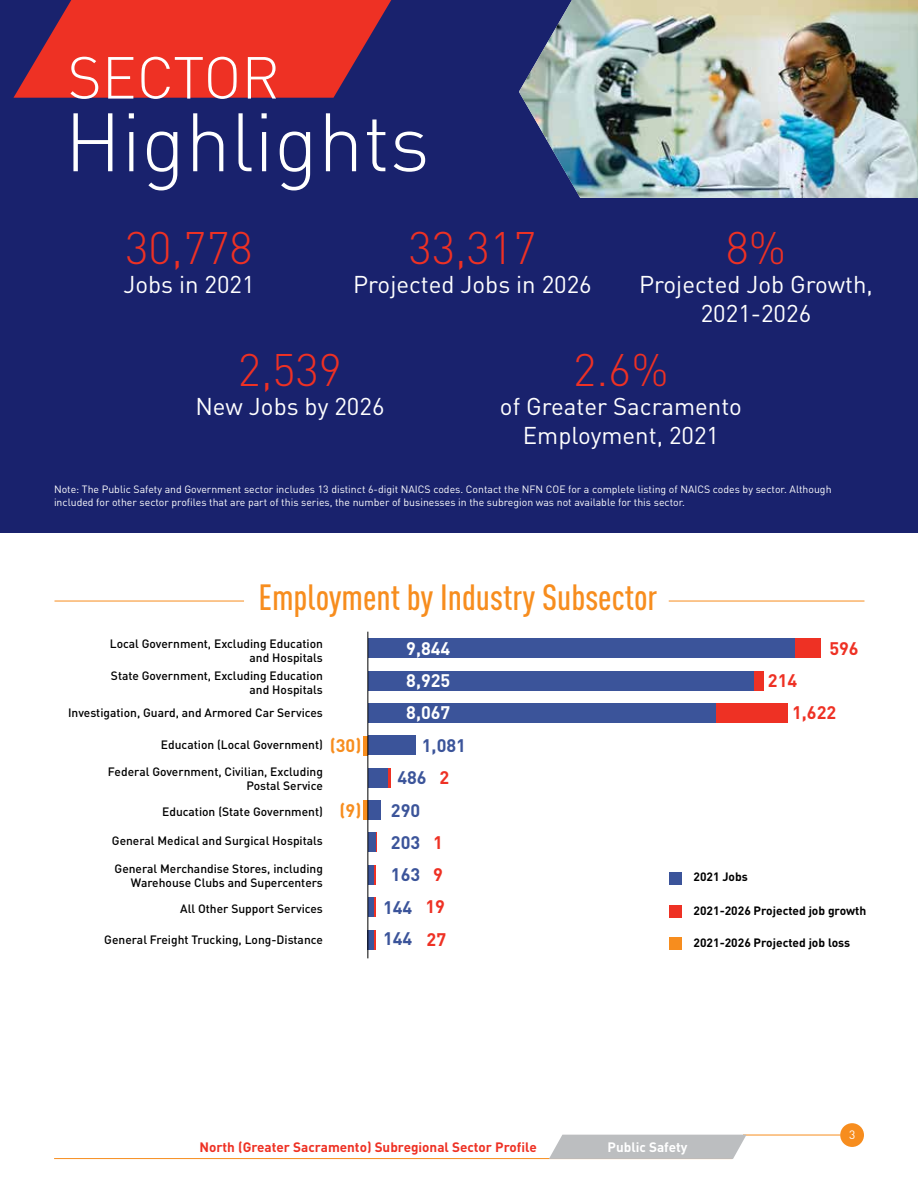
<style>
.page{position:relative;width:918px;height:1188px;background:#fff}
.page>*{position:absolute;margin:0;border:0;box-sizing:border-box;transform-origin:0 0}
.t1{font:300 81.45px "DIN Pro";color:#fff}
.t2{font:300 58.35px "DIN Pro";color:#fff}
.t3{font:300 45px "DIN Pro";color:#ee3124}
.t4{font:500 condensed 36px "DIN Pro";color:#f78d1e}
.t5{font:24px/28.8px "DIN Pro";color:#fff;text-align:center}
.t6{font:700 18px/32.5px "DIN Pro";color:#3b549a;text-align:center}
.t7{font:700 18px "DIN Pro";color:#ee3124}
.t8{font:700 18px "DIN Pro";color:#fff}
.t9{font:700 18px "DIN Pro";color:#f78d1e}
.t10{font:700 13.5px "DIN Pro";color:#ee3124}
.t11{font:700 13.5px "DIN Pro";color:#fff}
.t12{font:500 12px/14.4px "DIN Pro";color:#000;text-align:right}
.t13{font:700 12px "DIN Pro";color:#000}
.t14{font:12px "DIN Pro";color:#fff}
.t15{font:10.5px/12.6px "DIN Pro";color:#fff}
.s1{color:#ee3124}
</style>
<div class="page">
<hr style="left:54px;top:1158px;width:678px;height:1px;background:#f78d1e">
<hr style="left:743px;top:1135px;width:98px;height:1px;background:#f78d1e">
<div style="left:840px;top:1123px;width:24px;height:24px;background:#f78d1e;border-radius:50%"></div>
<svg style="left:549px;top:1135px;width:198px;height:24px;background:#c0c2c4"></svg>
<div style="left:0;top:0;width:918px;height:532px;background:#19226d"></div>
<svg style="left:13px;top:0;width:378px;height:98px"></svg>
<div style="left:368px;top:897px;width:6px;height:20px;background:#3b549a"></div>
<div style="left:363px;top:736px;width:5px;height:20px;background:#f78d1e"></div>
<div style="left:363px;top:800px;width:5px;height:20px;background:#f78d1e"></div>
<div style="left:368px;top:671px;width:386px;height:20px;background:#3b549a"></div>
<div style="left:368px;top:930px;width:7px;height:20px;background:#3b549a"></div>
<hr style="left:374px;top:930px;width:2px;height:20px;background:#ee3124">
<hr style="left:374px;top:897px;width:2px;height:20px;background:#ee3124">
<div style="left:368px;top:865px;width:7px;height:20px;background:#3b549a"></div>
<hr style="left:374px;top:865px;width:2px;height:20px;background:#ee3124">
<div style="left:368px;top:832px;width:8px;height:20px;background:#3b549a"></div>
<svg style="left:376px;top:832px;width:1px;height:20px"></svg>
<div style="left:368px;top:800px;width:12px;height:20px;background:#3b549a"></div>
<div style="left:368px;top:768px;width:21px;height:20px;background:#3b549a"></div>
<hr style="left:388px;top:768px;width:3px;height:20px;background:#ee3124">
<div style="left:368px;top:735px;width:47px;height:20px;background:#3b549a"></div>
<div style="left:368px;top:703px;width:349px;height:20px;background:#3b549a"></div>
<div style="left:717px;top:703px;width:71px;height:20px;background:#ee3124"></div>
<div style="left:754px;top:671px;width:10px;height:20px;background:#ee3124"></div>
<div style="left:368px;top:638px;width:427px;height:20px;background:#3b549a"></div>
<div style="left:795px;top:638px;width:26px;height:20px;background:#ee3124"></div>
<div style="left:669px;top:872px;width:13px;height:13px;background:#3b549a"></div>
<div style="left:669px;top:905px;width:13px;height:13px;background:#ee3124"></div>
<div style="left:669px;top:937px;width:13px;height:13px;background:#f78d1e"></div>
<hr style="left:368px;top:632px;width:1px;height:326px;background:#000">
<hr style="left:669px;top:601px;width:195px;height:1px;background:#f78d1e">
<hr style="left:54px;top:601px;width:190px;height:1px;background:#f78d1e">
<img style="left:519px;top:0;width:399px;height:198px">
<h2 class="t2" style="left:68px;top:33px;width:214px">SECTOR</h2>
<h1 class="t1" style="left:64px;top:79px;width:367px">Highlights</h1>
<h3 class="t3" style="left:726px;top:213px;width:62px">8%</h3>
<h3 class="t5" style="left:639px;top:268px;width:235px">Projected Job Growth,<br>2021-2026</h3>
<h3 class="t3" style="left:573px;top:336px;width:97px">2.6%</h3>
<h3 class="t5" style="left:500px;top:390px;width:244px">of Greater Sacramento<br>Employment, 2021</h3>
<p class="t15" style="left:54px;top:482px;width:779px">Note: The Public Safety and Government sector includes 13 distinct 6-digit NAICS codes. Contact the NFN COE for a complete listing of NAICS codes by sector. Although included for other sector profiles that are part of this series, the number of businesses in the subregion was not available for this sector.</p>
<h3 class="t3" style="left:125px;top:213px;width:129px">30,778</h3>
<h3 class="t5" style="left:123px;top:268px;width:133px">Jobs in 2021</h3>
<h3 class="t3" style="left:409px;top:213px;width:129px">33,317</h3>
<h3 class="t5" style="left:353px;top:268px;width:240px">Projected Jobs in 2026</h3>
<h3 class="t3" style="left:238px;top:336px;width:106px">2,539</h3>
<h3 class="t5" style="left:195px;top:390px;width:191px">New Jobs by 2026</h3>
<h3 class="t4" style="left:258px;top:570px;width:401px">Employment by Industry Subsector</h3>
<p class="t12" style="left:110px;top:635px;width:215px">Local Government, Excluding Education and Hospitals</p>
<p class="t12" style="left:111px;top:667px;width:213px">State Government, Excluding Education and Hospitals</p>
<p class="t12" style="left:68px;top:704px;width:256px">Investigation, Guard, and Armored Car Services</p>
<p class="t12" style="left:161px;top:736px;width:163px">Education (Local Government)</p>
<h3 class="t8" style="left:406px;top:633px;width:46px">9,844</h3>
<h3 class="t7" style="left:829px;top:633px;width:31px">596</h3>
<h3 class="t8" style="left:406px;top:666px;width:46px">8,925</h3>
<h3 class="t7" style="left:768px;top:666px;width:31px">214</h3>
<h3 class="t8" style="left:406px;top:698px;width:46px">8,067</h3>
<h3 class="t7" style="left:792px;top:698px;width:46px">1,622</h3>
<h3 class="t9" style="left:330px;top:731px;width:33px">(30)</h3>
<h3 class="t6" style="left:422px;top:727px;width:46px">1,081</h3>
<p class="t12" style="left:108px;top:763px;width:216px">Federal Government, Civilian, Excluding<br>Postal Service</p>
<h3 class="t6" style="left:397px;top:759px;width:53px">486 <span class="s1">2</span></h3>
<p class="t12" style="left:162px;top:803px;width:162px">Education (State Government)</p>
<p class="t12" style="left:112px;top:832px;width:213px">General Medical and Surgical Hospitals</p>
<p class="t12" style="left:115px;top:860px;width:210px">General Merchandise Stores, including<br>Warehouse Clubs and Supercenters</p>
<p class="t12" style="left:180px;top:900px;width:144px">All Other Support Services</p>
<p class="t12" style="left:104px;top:931px;width:220px">General Freight Trucking, Long-Distance</p>
<h3 class="t9" style="left:340px;top:795px;width:23px">(9)</h3>
<h3 class="t6" style="left:383px;top:792px;width:39px">290<br>203<br>163<br>144</h3>
<h3 class="t6" style="left:383px;top:920px;width:31px">144</h3>
<h3 class="t7" style="left:433px;top:828px;width:11px">1</h3>
<h3 class="t7" style="left:433px;top:860px;width:11px">9</h3>
<h3 class="t7" style="left:426px;top:892px;width:21px">19</h3>
<h3 class="t7" style="left:427px;top:925px;width:21px">27</h3>
<p class="t10" style="left:199px;top:1136px;width:339px">North (Greater Sacramento) Subregional Sector Profile</p>
<p class="t13" style="left:694px;top:867px;width:56px">2021 Jobs</p>
<p class="t13" style="left:694px;top:900px;width:174px">2021-2026 Projected job growth</p>
<p class="t13" style="left:694px;top:933px;width:158px">2021-2026 Projected job loss</p>
<p class="t11" style="left:608px;top:1136px;width:81px">Public Safety</p>
<p class="t14" style="left:849px;top:1125px;width:8px">3</p>
</div>
